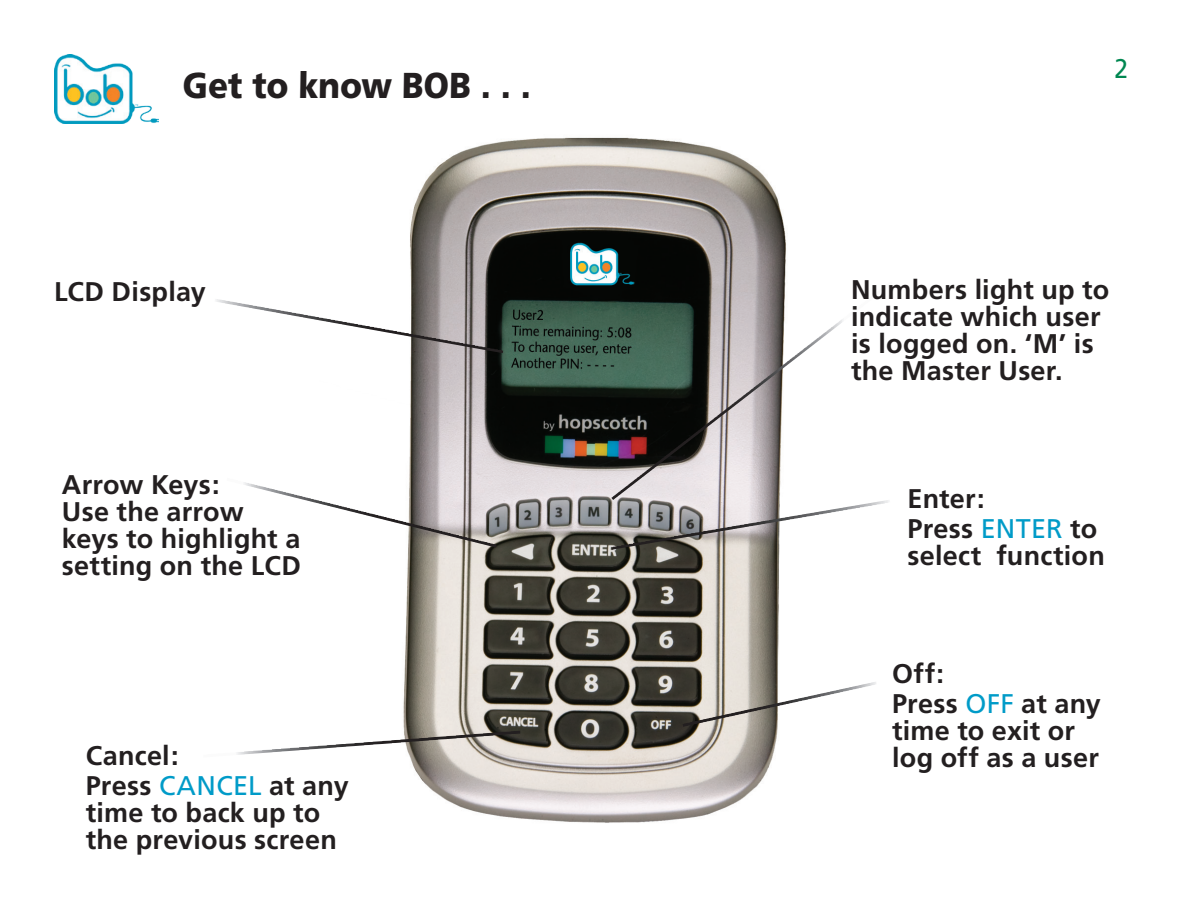
<style>
.page{position:relative;width:1188px;height:918px;background:#fff}
.page>*{position:absolute;margin:0;border:0;box-sizing:border-box;transform-origin:0 0}
.t1{font:900 36px "Frutiger";color:#231f20;scale:.91 1}
.t2{font:700 27px/27px "Frutiger";letter-spacing:.01em;color:#231f20}
.t3{font:27px "Frutiger";color:#008751;scale:.91 1}
.s1{font-weight:400;color:#009bc8}
</style>
<div class="page">
<img style="left:403px;top:137px;width:383px;height:686px">
<svg style="left:608px;top:503px;width:277px;height:49px"></svg>
<svg style="left:608px;top:278px;width:281px;height:225px"></svg>
<svg style="left:680px;top:679px;width:196px;height:50px"></svg>
<svg style="left:244px;top:476px;width:256px;height:74px"></svg>
<svg style="left:403px;top:377px;width:123px;height:63px;background:#7b7878"></svg>
<svg style="left:216px;top:297px;width:290px;height:58px"></svg>
<svg style="left:237px;top:729px;width:286px;height:30px"></svg>
<img style="left:54px;top:54px;width:105px;height:69px">
<h1 class="t1" style="left:183px;top:63px;width:385px">Get to know BOB . . .</h1>
<p class="t2" style="left:54px;top:277px;width:154px">LCD Display</p>
<p class="t2" style="left:62px;top:471px;width:240px">Arrow Keys:<br>Use the arrow keys to highlight a setting on the LCD</p>
<p class="t2" style="left:86px;top:741px;width:265px;line-height:30px">Cancel:<br>Press <span class="s1">CANCEL</span> at any</p>
<p class="t2" style="left:86px;top:799px;width:253px">time to back up to the previous screen</p>
<p class="t3" style="left:1114px;top:53px;width:16px">2</p>
<p class="t2" style="left:851px;top:275px;width:260px">Numbers light up to indicate which user is logged on. ‘M’ is the Master User.</p>
<p class="t2" style="left:908px;top:484px;width:191px;line-height:30px">Enter:<br>Press <span class="s1">ENTER</span> to</p>
<p class="t2" style="left:908px;top:542px;width:199px">select function</p>
<p class="t2" style="left:892px;top:658px;width:210px;line-height:30px">Off:<br>Press <span class="s1">OFF</span> at any</p>
<p class="t2" style="left:892px;top:717px;width:208px">time to exit or log off as a user</p>
</div>
